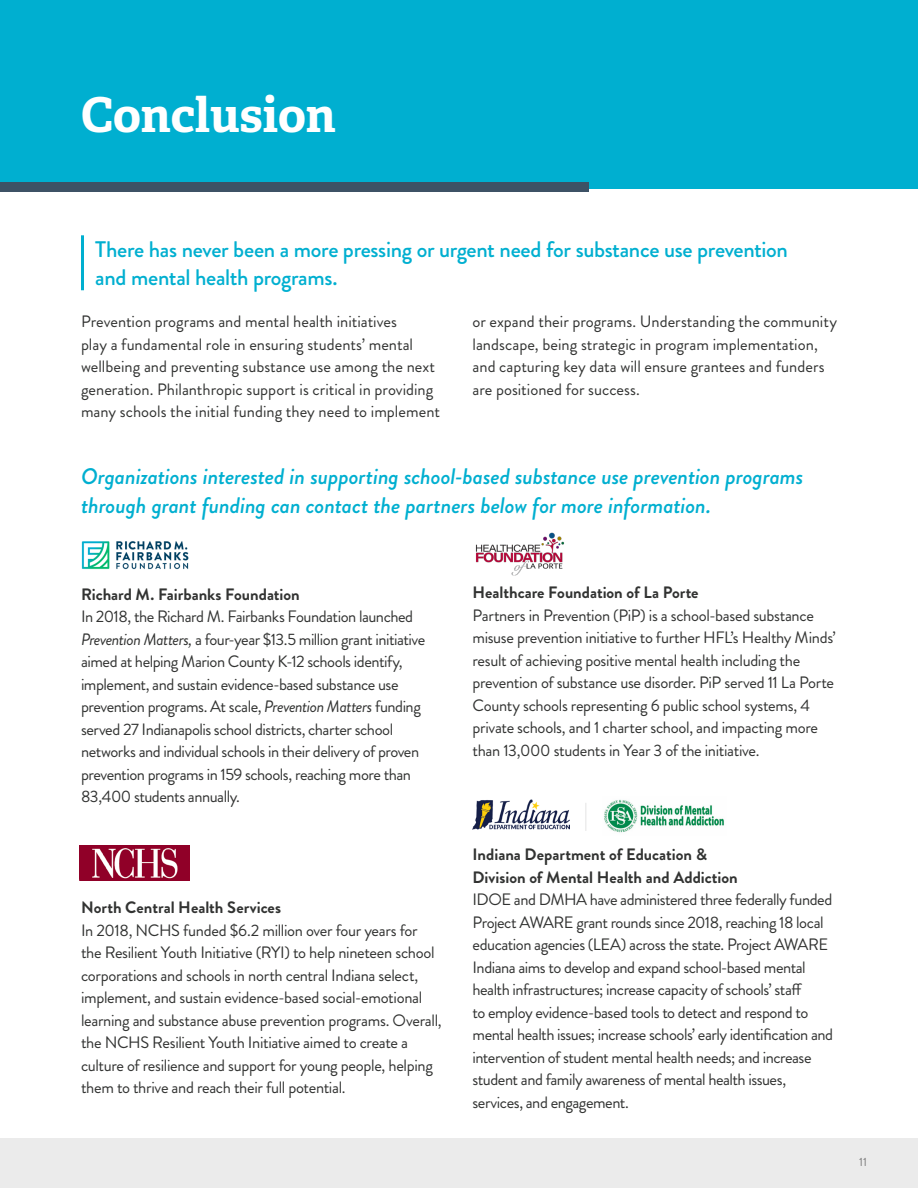
<style>
.page{position:relative;width:918px;height:1188px;background:#fff}
.page>*{position:absolute;margin:0;border:0;box-sizing:border-box;transform-origin:0 0}
.t1{font:700 48px "Adelle";letter-spacing:-.005em;color:#fff}
.intro{font:italic 500 22.5px/28.5px "Brandon Grotesque";letter-spacing:-.005em;color:#00afd0}
.intro-2{font:500 22.5px/28.5px "Brandon Grotesque";letter-spacing:-.015em;color:#00afd0}
.t2{font:16.5px/22.5px "Brandon Grotesque";letter-spacing:-.025em;color:#323332}
.t3{font:16.5px/22.5px "Brandon Grotesque";color:#323332}
.t4{font:12px "Brandon Grotesque";color:#7d7d7d}
.s1{font-weight:700}
.s2{font-style:italic}
</style>
<div class="page">
<div style="left:0;top:0;width:918px;height:188px;background:#00afd0"></div>
<div style="left:0;top:183px;width:588px;height:9px;background:#3d5265"></div>
<hr style="left:81px;top:235px;width:3px;height:55px;background:#00afd0">
<div style="left:0;top:1139px;width:918px;height:49px;background:#ebebeb"></div>
<svg style="left:585px;top:803px;width:1px;height:28px"></svg>
<img style="left:604px;top:799px;width:120px;height:34px">
<img style="left:473px;top:799px;width:97px;height:30px">
<img style="left:475px;top:532px;width:89px;height:44px">
<img style="left:80px;top:845px;width:110px;height:35px">
<img style="left:81px;top:541px;width:108px;height:29px">
<h1 class="t1" style="left:81px;top:85px;width:256px">Conclusion</h1>
<p class="intro-2" style="left:95px;top:235px;width:694px">There has never been a more pressing or urgent need for substance use prevention and mental health programs.</p>
<p class="t3" style="left:81px;top:311px;width:361px">Prevention programs and mental health initiatives<br>play a fundamental role in ensuring students’ mental wellbeing and preventing substance use among the next generation. Philanthropic support is critical in providing many schools the initial funding they need to implement</p>
<p class="t3" style="left:472px;top:311px;width:366px">or expand their programs. Understanding the community landscape, being strategic in program implementation, and capturing key data will ensure grantees and funders are positioned for success.</p>
<p class="intro" style="left:81px;top:463px;width:724px">Organizations interested in supporting school-based substance use prevention programs through grant funding can contact the partners below for more information.</p>
<p class="t2" style="left:81px;top:583px;width:346px"><span class="s1">Richard M. Fairbanks Foundation<br></span>In 2018, the Richard M. Fairbanks Foundation launched <span class="s2">Prevention Matters,</span> a four-year $13.5 million grant initiative aimed at helping Marion County K-12 schools identify, implement, and sustain evidence-based substance use prevention programs. At scale, <span class="s2">Prevention Matters</span> funding served 27 Indianapolis school districts, charter school networks and individual schools in their delivery of proven prevention programs in 159 schools, reaching more than 83,400 students annually.</p>
<p class="t2" style="left:472px;top:582px;width:365px"><span class="s1">Healthcare Foundation of La Porte<br></span>Partners in Prevention (PiP) is a school-based substance misuse prevention initiative to further HFL’s Healthy Minds’ result of achieving positive mental health including the prevention of substance use disorder. PiP served 11 La Porte County schools representing 6 public school systems, 4 private schools, and 1 charter school, and impacting more than 13,000 students in Year 3 of the initiative.</p>
<p class="t2" style="left:81px;top:897px;width:362px"><span class="s1">North Central Health Services<br></span>In 2018, NCHS funded $6.2 million over four years for the Resilient Youth Initiative (RYI) to help nineteen school corporations and schools in north central Indiana select, implement, and sustain evidence-based social-emotional learning and substance abuse prevention programs. Overall, the NCHS Resilient Youth Initiative aimed to create a culture of resilience and support for young people, helping them to thrive and reach their full potential.</p>
<p class="t2" style="left:472px;top:844px;width:362px"><span class="s1">Indiana Department of Education &amp;<br>Division of Mental Health and Addiction<br></span>IDOE and DMHA have administered three federally funded Project AWARE grant rounds since 2018, reaching 18 local education agencies (LEA) across the state. Project AWARE Indiana aims to develop and expand school-based mental health infrastructures; increase capacity of schools’ staff<br>to employ evidence-based tools to detect and respond to mental health issues; increase schools’ early identification and intervention of student mental health needs; and increase student and family awareness of mental health issues, services, and engagement.</p>
<p class="t4" style="left:859px;top:1154px;width:9px">11</p>
</div>
